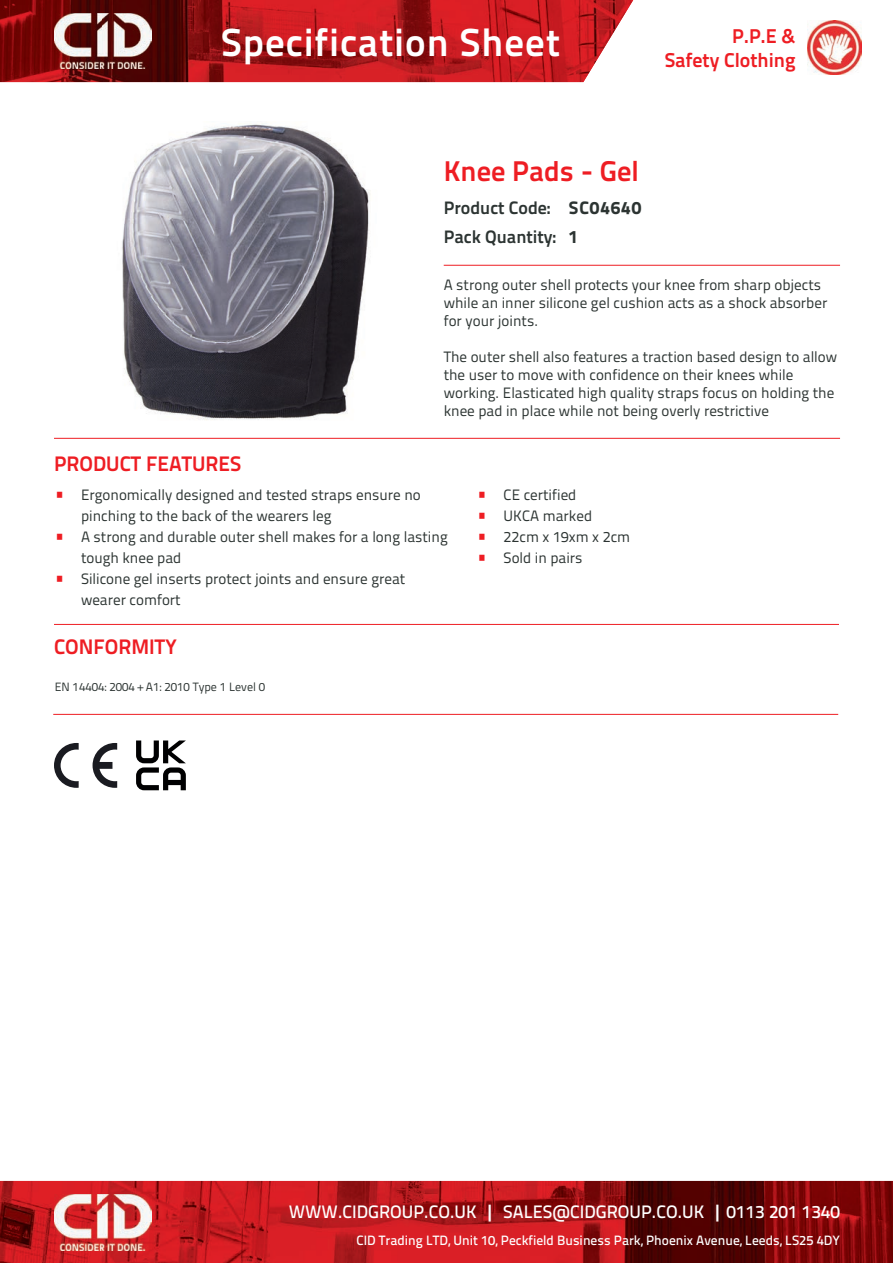
<style>
.page{position:relative;width:893px;height:1263px;background:#fff}
.page>*{position:absolute;margin:0;border:0;box-sizing:border-box;transform-origin:0 0}
.t1{font:39px "Titillium Text 25 L 800 wt";letter-spacing:.025em;color:#fff}
.t2{font:28.5px "Titillium Text 25 L 800 wt";color:#ee1d23}
.t3{font:21px "Titillium Text 25 L 800 wt";color:#ee1d23}
.t4{font:19.95px/24px "Titillium Text 25 L 800 wt";color:#ee1d23;text-align:right}
.t5{font:18px "Titillium Text 25 L 600 wt";color:#fff}
.t6{font:18px/28.7px "Titillium Text 25 L 800 wt";color:#2c3432}
.t7{font:18px "Titillium Text 25 L 999 wt";color:#2c3432}
.t8{font:15px/18px "Titillium Text 25 L 400 wt";color:#2c3432}
.t9{font:13.5px "Titillium Text 25 L 600 wt";color:#fff}
.t10{font:12px "Titillium Text 25 L 400 wt";color:#2c3432}
.s1{font-family:"Titillium Text 25 L 999 wt"}
.s2{font-size:21px;color:#ee1d23}
.s3{font-family:"Titillium Text 25 L 800 wt"}
</style>
<div class="page">
<img style="left:0;top:1181px;width:893px;height:82px">
<img style="left:0;top:0;width:633px;height:82px">
<img style="left:54px;top:1195px;width:97px;height:56px">
<hr style="left:54px;top:438px;width:786px;height:1px;background:#ee1d23">
<img style="left:54px;top:13px;width:97px;height:56px">
<img style="left:807px;top:21px;width:54px;height:54px">
<img style="left:122px;top:123px;width:248px;height:297px">
<hr style="left:54px;top:624px;width:785px;height:1px;background:#ee1d23">
<hr style="left:444px;top:265px;width:396px;height:1px;background:#ee1d23">
<svg style="left:54px;top:743px;width:25px;height:45px"></svg>
<svg style="left:93px;top:743px;width:24px;height:45px"></svg>
<svg style="left:136px;top:740px;width:50px;height:50px"></svg>
<hr style="left:53px;top:714px;width:785px;height:1px;background:#ee1d23">
<h1 class="t1" style="left:221px;top:12px;width:340px">Specification Sheet</h1>
<h3 class="t4" style="left:665px;top:23px;width:132px">P.P.E &amp;<br>Safety Clothing</h3>
<h2 class="t2" style="left:444px;top:150px;width:197px">Knee Pads - Gel</h2>
<h3 class="t3" style="left:54px;top:447px;width:189px">PRODUCT FEATURES</h3>
<p class="t6" style="left:444px;top:192px;width:199px">Product Code: <span class="s1">SC04640<br></span>Pack Quantity:</p>
<p class="t8" style="left:444px;top:275px;width:385px">A strong outer shell protects your knee from sharp objects while an inner silicone gel cushion acts as a shock absorber for your joints.</p>
<p class="t8" style="left:444px;top:347px;width:395px">The outer shell also features a traction based design to allow the user to move with confidence on their knees while working. Elasticated high quality straps focus on holding the knee pad in place while not being overly restrictive</p>
<p class="t7" style="left:569px;top:222px;width:11px">1</p>
<p class="t8" style="left:81px;top:483px;width:341px;line-height:21px;text-indent:-27px"><span class="s2">•</span> Ergonomically designed and tested straps ensure no pinching to the back of the wearers leg</p>
<p class="t8" style="left:81px;top:525px;width:368px;line-height:21px;text-indent:-27px"><span class="s2">•</span> A strong and durable outer shell makes for a long lasting tough knee pad</p>
<p class="t8" style="left:81px;top:567px;width:326px;line-height:21px;text-indent:-27px"><span class="s2">•</span> Silicone gel inserts protect joints and ensure great wearer comfort</p>
<h3 class="t3" style="left:54px;top:630px;width:124px">CONFORMITY</h3>
<p class="t10" style="left:55px;top:678px;width:212px">EN 14404: 2004 + A1: 2010 Type 1 Level 0</p>
<p class="t8" style="left:477px;top:484px;width:101px"><span class="s2">•</span> CE certified</p>
<p class="t8" style="left:477px;top:505px;width:117px"><span class="s2">•</span> UKCA marked</p>
<p class="t8" style="left:477px;top:526px;width:155px"><span class="s2">•</span> 22cm x 19xm x 2cm</p>
<p class="t8" style="left:477px;top:547px;width:107px"><span class="s2">•</span> Sold in pairs</p>
<p class="t5" style="left:289px;top:1198px;width:553px">WWW.CIDGROUP.CO.UK <span class="s3">|</span> SALES@CIDGROUP.CO.UK <span class="s3">|</span> 0113 201 1340</p>
<p class="t9" style="left:356px;top:1230px;width:485px">CID Trading LTD, Unit 10, Peckfield Business Park, Phoenix Avenue, Leeds, LS25 4DY</p>
</div>
